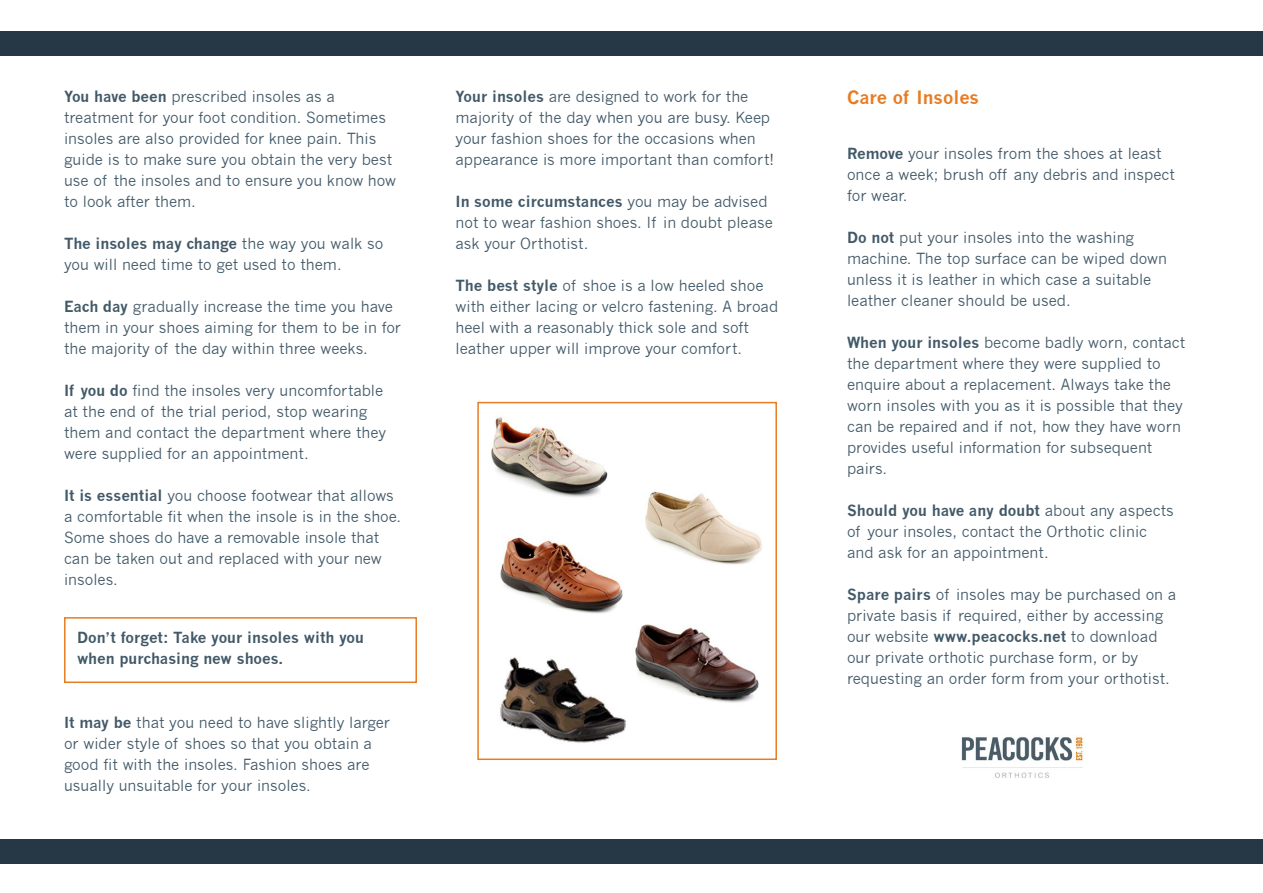
<style>
.page{position:relative;width:1263px;height:893px;background:#fff}
.page>*{position:absolute;margin:0;border:0;box-sizing:border-box;transform-origin:0 0}
.t1{font:700 18px "News Gothic";color:#e77c24}
.t2{font:15px/21px "News Gothic";color:#425968}
.t3{font:700 15px/21px "News Gothic";color:#425968}
.s1{font-weight:700}
</style>
<div class="page">
<div style="left:64px;top:617px;width:353px;height:66px;border:2px solid #e77c24"></div>
<img style="left:491px;top:417px;width:117px;height:80px">
<img style="left:645px;top:491px;width:118px;height:74px">
<img style="left:500px;top:537px;width:123px;height:77px">
<img style="left:635px;top:624px;width:124px;height:79px">
<img style="left:500px;top:657px;width:126px;height:86px">
<div style="left:477px;top:402px;width:300px;height:358px;border:2px solid #e77c24"></div>
<div style="left:0;top:839px;width:1263px;height:25px;background:#263746"></div>
<div style="left:0;top:31px;width:1263px;height:25px;background:#263746"></div>
<img style="left:961px;top:737px;width:122px;height:41px">
<p class="t2" style="left:64px;top:86px;width:334px"><span class="s1">You have been</span> prescribed insoles as a treatment for your foot condition. Sometimes insoles are also provided for knee pain. This guide is to make sure you obtain the very best use of the insoles and to ensure you know how to look after them.</p>
<p class="t2" style="left:64px;top:233px;width:321px"><span class="s1">The insoles may change</span> the way you walk so you will need time to get used to them.</p>
<p class="t2" style="left:64px;top:296px;width:339px"><span class="s1">Each day</span> gradually increase the time you have them in your shoes aiming for them to be in for the majority of the day within three weeks.</p>
<p class="t2" style="left:64px;top:380px;width:324px"><span class="s1">If you do</span> find the insoles very uncomfortable at the end of the trial period, stop wearing them and contact the department where they were supplied for an appointment.</p>
<p class="t2" style="left:64px;top:485px;width:338px"><span class="s1">It is essential</span> you choose footwear that allows a comfortable fit when the insole is in the shoe.<br>Some shoes do have a removable insole that can be taken out and replaced with your new insoles.</p>
<p class="t3" style="left:77px;top:626px;width:288px">Don’t forget: Take your insoles with you when purchasing new shoes.</p>
<p class="t2" style="left:64px;top:712px;width:328px"><span class="s1">It may be</span> that you need to have slightly larger or wider style of shoes so that you obtain a good fit with the insoles. Fashion shoes are usually unsuitable for your insoles.</p>
<p class="t2" style="left:455px;top:86px;width:320px"><span class="s1">Your insoles</span> are designed to work for the majority of the day when you are busy. Keep your fashion shoes for the occasions when appearance is more important than comfort!</p>
<p class="t2" style="left:455px;top:191px;width:319px"><span class="s1">In some circumstances</span> you may be advised not to wear fashion shoes. If in doubt please ask your Orthotist.</p>
<p class="t2" style="left:455px;top:275px;width:324px"><span class="s1">The best style</span> of shoe is a low heeled shoe with either lacing or velcro fastening. A broad heel with a reasonably thick sole and soft leather upper will improve your comfort.</p>
<p class="t1" style="left:847px;top:86px;width:134px">Care of Insoles</p>
<p class="t2" style="left:847px;top:143px;width:329px"><span class="s1">Remove</span> your insoles from the shoes at least once a week; brush off any debris and inspect for wear.</p>
<p class="t2" style="left:847px;top:227px;width:322px"><span class="s1">Do not</span> put your insoles into the washing machine. The top surface can be wiped down unless it is leather in which case a suitable leather cleaner should be used.</p>
<p class="t2" style="left:847px;top:332px;width:340px"><span class="s1">When your insoles</span> become badly worn, contact the department where they were supplied to enquire about a replacement. Always take the worn insoles with you as it is possible that they can be repaired and if not, how they have worn provides useful information for subsequent pairs.</p>
<p class="t2" style="left:847px;top:500px;width:328px"><span class="s1">Should you have any doubt</span> about any aspects of your insoles, contact the Orthotic clinic and ask for an appointment.</p>
<p class="t2" style="left:847px;top:584px;width:331px"><span class="s1">Spare pairs</span> of insoles may be purchased on a private basis if required, either by accessing our website <span class="s1">www.peacocks.net</span> to download our private orthotic purchase form, or by requesting an order form from your orthotist.</p>
</div>
